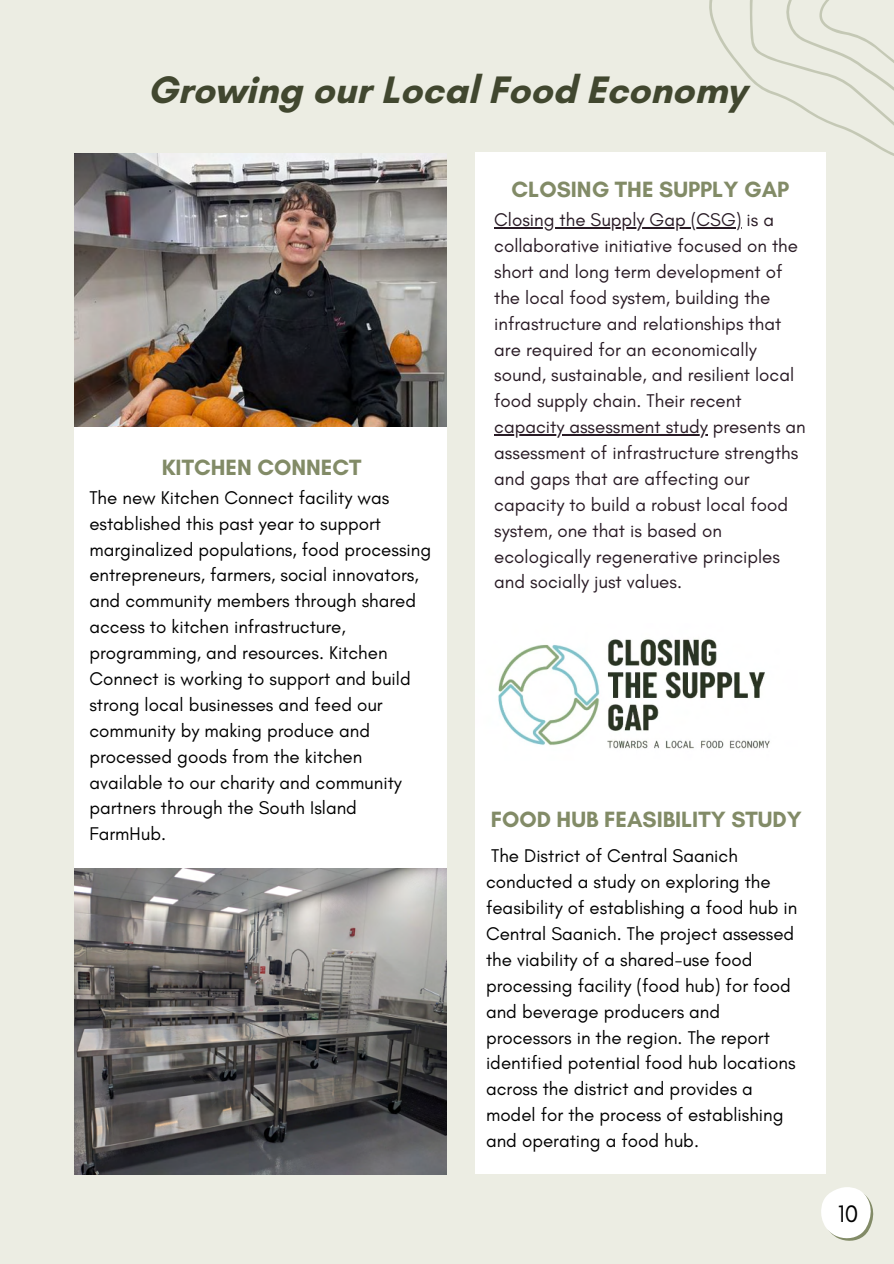
<style>
.page{position:relative;width:894px;height:1264px;background:#fff}
.page>*{position:absolute;margin:0;border:0;box-sizing:border-box;transform-origin:0 0}
.t1{font:700 39px "Glacial Indifference";color:#41472f}
.t2{font:24.3px "Glacial Indifference";color:#000}
.t3{font:700 22.5px "Glacial Indifference";color:#828b67}
.t4{font:18.75px/25.8px "Glacial Indifference";color:#000}
.t5{font:18.75px/25.8px "Glacial Indifference";color:#291b25}
</style>
<div class="page">
<div style="left:0;top:0;width:893px;height:1263px;background:#ecede3"></div>
<div style="left:74px;top:335px;width:372px;height:532px;background:#fff"></div>
<img style="left:74px;top:153px;width:373px;height:274px">
<div style="left:475px;top:760px;width:350px;height:413px;background:#fff"></div>
<div style="left:475px;top:153px;width:350px;height:495px;background:#fff"></div>
<img style="left:475px;top:639px;width:350px;height:121px">
<img style="left:74px;top:868px;width:373px;height:306px">
<hr style="left:494px;top:227px;width:247px;height:1px;background:#291b25">
<hr style="left:494px;top:434px;width:213px;height:1px;background:#291b25">
<svg style="left:677px;top:0;width:216px;height:259px"></svg>
<svg style="left:821px;top:1187px;width:53px;height:54px"></svg>
<p class="t1" style="left:147px;top:66px;width:600px">Growing our Local Food Economy</p>
<p class="t3" style="left:162px;top:453px;width:201px">KITCHEN CONNECT</p>
<p class="t4" style="left:89px;top:484px;width:343px">The new Kitchen Connect facility was established this past year to support marginalized populations, food processing entrepreneurs, farmers, social innovators, and community members through shared access to kitchen infrastructure, programming, and resources. Kitchen Connect is working to support and build strong local businesses and feed our community by making produce and processed goods from the kitchen available to our charity and community partners through the South Island FarmHub.</p>
<h2 class="t3" style="left:511px;top:176px;width:279px">CLOSING THE SUPPLY GAP</h2>
<p class="t5" style="left:494px;top:206px;width:305px">Closing the Supply Gap (CSG) is a collaborative initiative focused on the short and long term development of the local food system, building the infrastructure and relationships that are required for an economically sound, sustainable, and resilient local food supply chain. Their recent</p>
<p class="t5" style="left:494px;top:413px;width:313px">capacity assessment study presents an assessment of infrastructure strengths and gaps that are affecting our capacity to build a robust local food system, one that is based on ecologically regenerative principles and socially just values.</p>
<h1 class="t3" style="left:490px;top:806px;width:312px">FOOD HUB FEASIBILITY STUDY</h1>
<h2 class="t4" style="left:486px;top:842px;width:313px">The District of Central Saanich conducted a study on exploring the feasibility of establishing a food hub in Central Saanich. The project assessed the viability of a shared-use food processing facility (food hub) for food and beverage producers and processors in the region. The report identified potential food hub locations across the district and provides a model for the process of establishing and operating a food hub.</h2>
<p class="t2" style="left:837px;top:1199px;width:22px">10</p>
</div>
